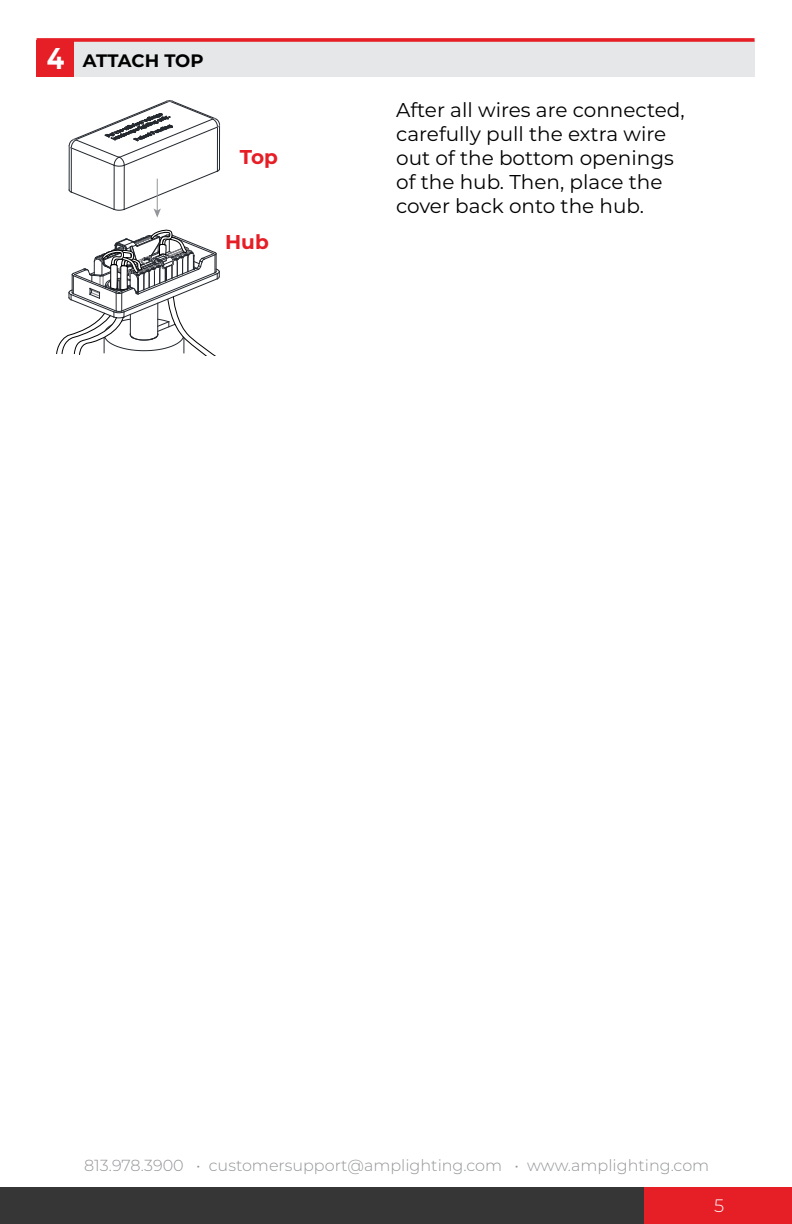
<style>
.page{position:relative;width:792px;height:1224px;background:#fff}
.page>*{position:absolute;margin:0;border:0;box-sizing:border-box;transform-origin:0 0}
.t1{font:20px/24px "Montserrat";color:#000}
.t2{font:700 20px "Montserrat";color:#e61e26}
.t3{font:700 18px "Montserrat";letter-spacing:-.01em;color:#000}
.t4{font:300 18px "Montserrat";color:#fff}
.t5{font:300 16px "Montserrat";color:#939598}
.s1{font-size:30px;color:#fff}
</style>
<div class="page">
<div style="left:43px;top:40px;width:712px;height:37px;background:#e6e7e8"></div>
<div style="left:37px;top:40px;width:37px;height:37px;background:#e61e26"></div>
<div style="left:37px;top:38px;width:718px;height:4px;border:2px solid #e61e26"></div>
<hr style="left:0;top:1188px;width:1px;height:36px;background:#e61e26">
<div style="left:1px;top:1188px;width:644px;height:36px;background:#363636"></div>
<div style="left:645px;top:1188px;width:147px;height:36px;background:#e61e26"></div>
<svg style="left:56px;top:100px;width:165px;height:255px"></svg>
<div style="left:217px;top:230px;width:60px;height:19px;background:#fff"></div>
<p class="t3" style="left:47px;top:48px;width:158px"><span class="s1">4</span> ATTACH TOP</p>
<p class="t2" style="left:240px;top:142px;width:40px">Top</p>
<p class="t2" style="left:225px;top:228px;width:45px">Hub</p>
<p class="t1" style="left:396px;top:97px;width:290px">After all wires are connected, carefully pull the extra wire out of the bottom openings of the hub. Then, place the cover back onto the hub.</p>
<p class="t5" style="left:84px;top:1155px;width:627px">813.978.3900 • customersupport@amplighting.com • www.amplighting.com</p>
<p class="t4" style="left:714px;top:1193px;width:12px">5</p>
</div>
